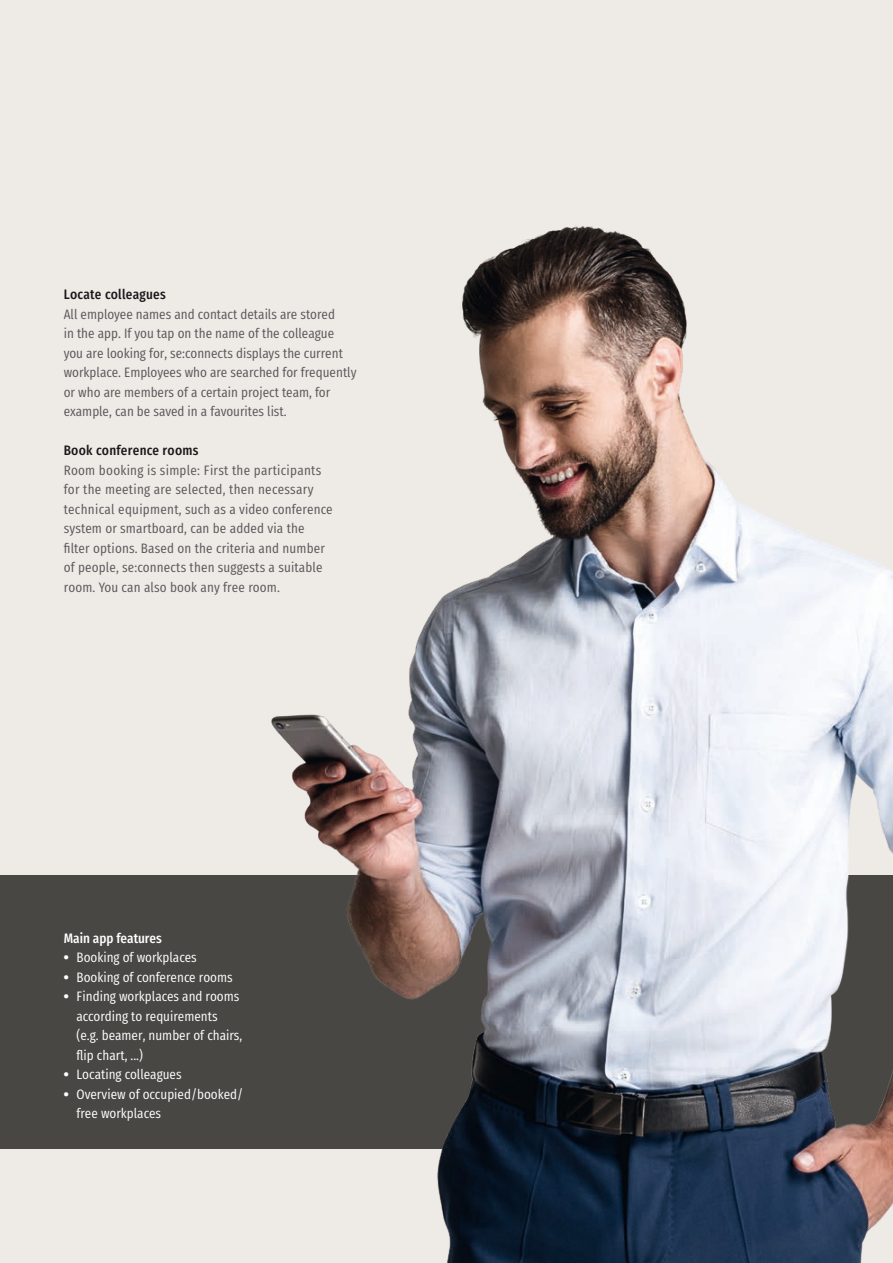
<style>
.page{position:relative;width:893px;height:1263px;background:#eeeae5}
.page>*{position:absolute;margin:0;border:0;box-sizing:border-box;transform-origin:0 0}
.t1{font:13.5px/19.5px "Sedus Text Condensed";color:#58585a}
.t2{font:13.5px/19.5px "Sedus Text Condensed";color:#fff}
.t3{font:700 13.5px "Sedus Text Condensed";letter-spacing:.02em;color:#1a171c}
.t4{font:700 13.5px "Sedus Text Condensed";color:#fff}
.s1{font-family:"Sedus Text";font-weight:800}
</style>
<div class="page">
<div style="left:0;top:875px;width:893px;height:273px;background:#484744"></div>
<img style="left:255px;top:225px;width:638px;height:1038px">
<p class="t3" style="left:64px;top:282px;width:104px">Locate colleagues</p>
<p class="t1" style="left:64px;top:303px;width:294px">All employee names and contact details are stored<br>in the app. If you tap on the name of the colleague you are looking for, se:connects displays the current workplace. Employees who are searched for frequently or who are members of a certain project team, for example, can be saved in a favourites list.</p>
<p class="t3" style="left:64px;top:438px;width:136px">Book conference rooms</p>
<p class="t1" style="left:64px;top:459px;width:271px">Room booking is simple: First the participants for the meeting are selected, then necessary technical equipment, such as a video conference system or smartboard, can be added via the filter options. Based on the criteria and number of people, se:connects then suggests a suitable room. You can also book any free room.</p>
<p class="t4" style="left:64px;top:925px;width:100px">Main app features</p>
<p class="t2" style="left:64px;top:946px;width:134px"><span class="s1">•</span> Booking of workplaces</p>
<p class="t2" style="left:64px;top:966px;width:170px"><span class="s1">•</span> Booking of conference rooms</p>
<p class="t2" style="left:77px;top:985px;width:167px;text-indent:-13px"><span class="s1">•</span> Finding workplaces and rooms according to requirements (e.g. beamer, number of chairs, flip chart, ...)</p>
<p class="t2" style="left:64px;top:1063px;width:119px"><span class="s1">•</span> Locating colleagues</p>
<p class="t2" style="left:77px;top:1083px;width:168px;text-indent:-13px"><span class="s1">•</span> Overview of occupied/booked/ free workplaces</p>
</div>
